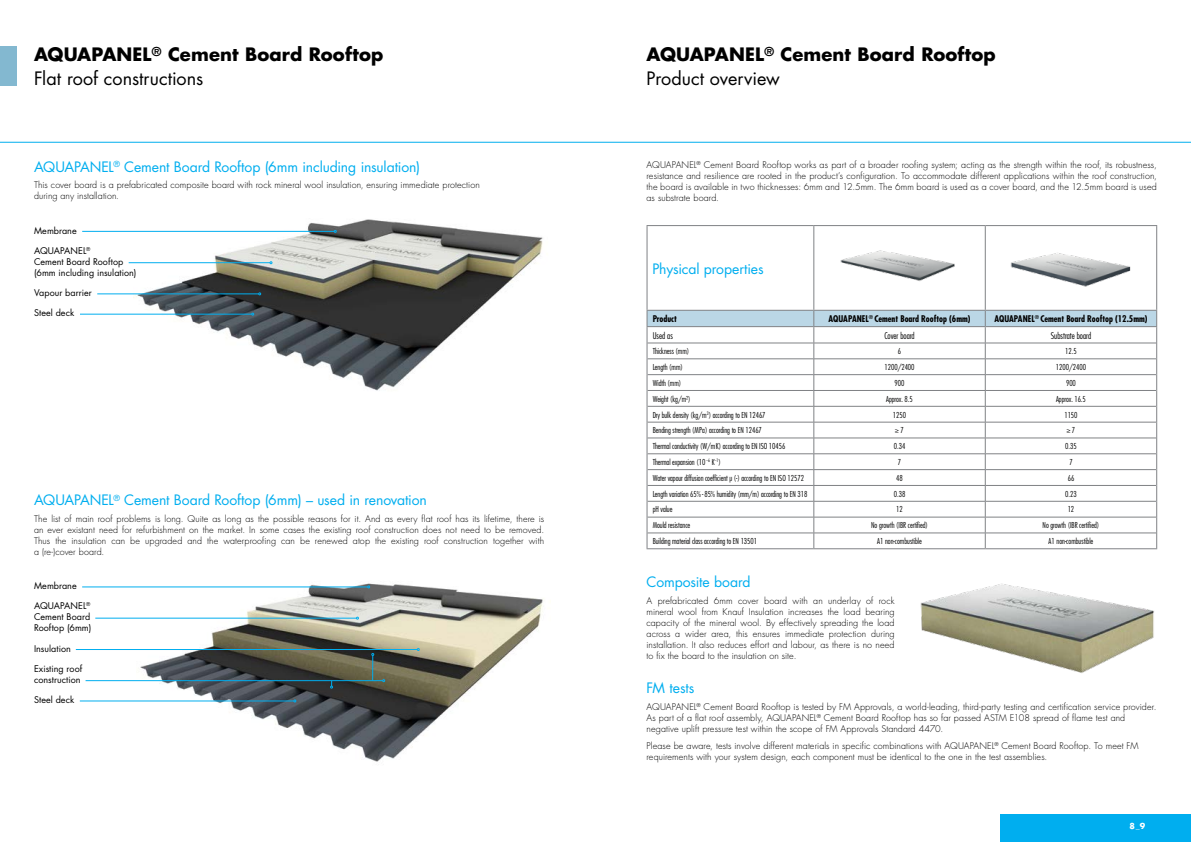
<style>
.page{position:relative;width:1191px;height:842px;background:#fff}
.page>*{position:absolute;margin:0;border:0;box-sizing:border-box;transform-origin:0 0}
.t1{font:700 18px/24px "Futura LT Pro";letter-spacing:.005em;color:#000}
.t2{font:14px "Futura LT Pro";letter-spacing:-.01em;color:#00aeef}
.t3{font:300 9px/11px "Futura LT Pro";letter-spacing:.01em;color:#000;text-align:justify}
.t4{font:9px/11px "Futura LT Pro";letter-spacing:.005em;color:#000}
.t5{font:700 condensed 9px "Futura LT Pro";color:#000}
.t6{font:300 condensed 9px "Futura LT Pro";color:#000}
.t7{font:300 condensed 8px "Futura LT Pro";letter-spacing:-.005em;color:#000}
.t8{font:700 8px "Futura LT Pro";color:#fff}
.s1{font-weight:400}
</style>
<div class="page">
<div style="left:999px;top:814px;width:192px;height:28px;background:#00aeef"></div>
<div style="left:0;top:46px;width:17px;height:40px;background:#83b8d0"></div>
<hr style="left:814px;top:225px;width:171px;height:1px;background:#808285">
<hr style="left:985px;top:225px;width:172px;height:1px;background:#808285">
<hr style="left:985px;top:226px;width:1px;height:84px;background:#808285">
<hr style="left:646px;top:548px;width:168px;height:1px;background:#808285">
<hr style="left:814px;top:548px;width:171px;height:1px;background:#808285">
<hr style="left:985px;top:548px;width:172px;height:1px;background:#808285">
<hr style="left:1156px;top:226px;width:1px;height:84px;background:#808285">
<hr style="left:813px;top:226px;width:1px;height:84px;background:#808285">
<svg style="left:646px;top:310px;width:511px;height:238px"></svg>
<hr style="left:646px;top:225px;width:168px;height:1px;background:#808285">
<hr style="left:646px;top:226px;width:1px;height:84px;background:#808285">
<hr style="left:0;top:142px;width:1191px;height:1px;background:#00aeef">
<img style="left:920px;top:583px;width:234px;height:90px">
<img style="left:133px;top:219px;width:410px;height:172px">
<hr style="left:82px;top:231px;width:252px;height:1px;background:#00aeef">
<hr style="left:129px;top:262px;width:141px;height:1px;background:#00aeef">
<hr style="left:97px;top:294px;width:162px;height:1px;background:#00aeef">
<hr style="left:80px;top:314px;width:172px;height:1px;background:#00aeef">
<img style="left:137px;top:583px;width:406px;height:179px">
<hr style="left:80px;top:701px;width:214px;height:1px;background:#00aeef">
<hr style="left:82px;top:587px;width:286px;height:1px;background:#00aeef">
<hr style="left:95px;top:618px;width:261px;height:1px;background:#00aeef">
<hr style="left:76px;top:649px;width:341px;height:1px;background:#00aeef">
<hr style="left:86px;top:680px;width:297px;height:1px;background:#00aeef">
<svg style="left:371px;top:653px;width:3px;height:28px"></svg>
<svg style="left:330px;top:681px;width:3px;height:7px"></svg>
<img style="left:840px;top:250px;width:115px;height:31px">
<img style="left:1010px;top:253px;width:121px;height:34px">
<h1 class="t1" style="left:34px;top:41px;width:351px">AQUAPANEL<sup>®</sup> Cement Board Rooftop<br><span class="s1">Flat roof constructions</span></h1>
<h2 class="t2" style="left:34px;top:157px;width:387px">AQUAPANEL<sup>®</sup> Cement Board Rooftop (6mm including insulation)</h2>
<p class="t3" style="left:34px;top:180px;width:447px">This cover board is a prefabricated composite board with rock mineral wool insulation, ensuring immediate protection during any installation.</p>
<p class="t4" style="left:34px;top:225px;width:44px">Membrane</p>
<p class="t4" style="left:34px;top:245px;width:104px">AQUAPANEL<sup>®<br></sup>Cement Board Rooftop (6mm including insulation)</p>
<p class="t4" style="left:34px;top:287px;width:59px">Vapour barrier</p>
<p class="t4" style="left:34px;top:307px;width:42px">Steel deck</p>
<h2 class="t2" style="left:34px;top:490px;width:394px">AQUAPANEL<sup>®</sup> Cement Board Rooftop (6mm) – used in renovation</h2>
<p class="t3" style="left:34px;top:513px;width:512px">The list of main roof problems is long. Quite as long as the possible reasons for it. And as every flat roof has its lifetime, there is an ever existant need for refurbishment on the market. In some cases the existing roof construction does not need to be removed.<br>Thus the insulation can be upgraded and the waterproofing can be renewed atop the existing roof construction together with a (re-)cover board.</p>
<p class="t4" style="left:34px;top:580px;width:44px">Membrane</p>
<p class="t4" style="left:34px;top:600px;width:59px;text-align:justify">AQUAPANEL<sup>® </sup>Cement Board Rooftop (6mm)</p>
<p class="t4" style="left:34px;top:643px;width:38px">Insulation</p>
<p class="t4" style="left:34px;top:663px;width:50px">Existing roof construction</p>
<p class="t4" style="left:34px;top:694px;width:42px">Steel deck</p>
<h1 class="t1" style="left:646px;top:41px;width:351px">AQUAPANEL<sup>®</sup> Cement Board Rooftop<br><span class="s1">Product overview</span></h1>
<p class="t3" style="left:646px;top:159px;width:512px">AQUAPANEL<sup>®</sup> Cement Board Rooftop works as part of a broader roofing system; acting as the strength within the roof, its robustness, resistance and resilience are rooted in the product’s configuration. To accommodate different applications within the roof construction, the board is available in two thicknesses: 6mm and 12.5mm. The 6mm board is used as a cover board, and the 12.5mm board is used as substrate board.</p>
<h2 class="t2" style="left:652px;top:259px;width:113px">Physical properties</h2>
<p class="t5" style="left:652px;top:313px;width:26px">Product</p>
<p class="t5" style="left:828px;top:313px;width:144px">AQUAPANEL<sup>®</sup> Cement Board Rooftop (6mm)</p>
<p class="t5" style="left:994px;top:313px;width:155px">AQUAPANEL<sup>®</sup> Cement Board Rooftop (12.5mm)</p>
<p class="t6" style="left:652px;top:329px;width:22px">Used as</p>
<p class="t6" style="left:884px;top:329px;width:32px">Cover board</p>
<p class="t6" style="left:1050px;top:329px;width:42px">Substrate board</p>
<p class="t7" style="left:652px;top:346px;width:38px">Thickness (mm)</p>
<p class="t7" style="left:898px;top:346px;width:5px">6</p>
<p class="t7" style="left:1065px;top:346px;width:13px">12.5</p>
<p class="t7" style="left:652px;top:362px;width:32px">Length (mm)</p>
<p class="t7" style="left:884px;top:362px;width:32px">1200/2400</p>
<p class="t7" style="left:1056px;top:362px;width:32px">1200/2400</p>
<p class="t7" style="left:652px;top:378px;width:30px">Width (mm)</p>
<p class="t7" style="left:894px;top:378px;width:11px">900</p>
<p class="t7" style="left:1066px;top:378px;width:11px">900</p>
<p class="t7" style="left:652px;top:394px;width:39px">Weight (kg/m²)</p>
<p class="t7" style="left:886px;top:394px;width:28px">Approx. 8.5</p>
<p class="t7" style="left:1056px;top:394px;width:31px">Approx. 16.5</p>
<p class="t7" style="left:652px;top:409px;width:114px">Dry bulk density (kg/m<sup>3</sup>) according to EN 12467</p>
<p class="t7" style="left:893px;top:409px;width:15px">1250</p>
<p class="t7" style="left:1064px;top:409px;width:15px">1150</p>
<p class="t7" style="left:652px;top:425px;width:111px">Bending strength (MPa) according to EN 12467</p>
<p class="t7" style="left:895px;top:425px;width:10px">≥ 7</p>
<p class="t7" style="left:1066px;top:425px;width:10px">≥ 7</p>
<p class="t7" style="left:652px;top:441px;width:134px">Thermal conductivity (W/mK) according to EN ISO 10456</p>
<p class="t7" style="left:893px;top:441px;width:13px">0.34</p>
<p class="t7" style="left:1065px;top:441px;width:13px">0.35</p>
<p class="t7" style="left:652px;top:457px;width:70px">Thermal expansion (10 <sup>−6</sup> K<sup>−1</sup>)</p>
<p class="t7" style="left:898px;top:457px;width:5px">7</p>
<p class="t7" style="left:1069px;top:457px;width:5px">7</p>
<p class="t7" style="left:652px;top:473px;width:153px">Water vapour diffusion coefficient μ (-) according to EN ISO 12572</p>
<p class="t7" style="left:896px;top:473px;width:8px">48</p>
<p class="t7" style="left:1067px;top:473px;width:8px">66</p>
<p class="t7" style="left:652px;top:489px;width:156px">Length variation 65% - 85% humidity (mm/m) according to EN 318</p>
<p class="t7" style="left:893px;top:489px;width:13px">0.38</p>
<p class="t7" style="left:1065px;top:489px;width:13px">0.23</p>
<p class="t7" style="left:652px;top:504px;width:21px">pH value</p>
<p class="t7" style="left:896px;top:504px;width:8px">12</p>
<p class="t7" style="left:1067px;top:504px;width:8px">12</p>
<p class="t7" style="left:652px;top:520px;width:39px">Mould resistance</p>
<p class="t7" style="left:871px;top:520px;width:58px">No growth (IBR certified)</p>
<p class="t7" style="left:1042px;top:520px;width:58px">No growth (IBR certified)</p>
<p class="t7" style="left:652px;top:536px;width:106px">Building material class according to EN 13501</p>
<p class="t7" style="left:877px;top:536px;width:46px">A1 non-combustible</p>
<p class="t7" style="left:1048px;top:536px;width:46px">A1 non-combustible</p>
<h2 class="t2" style="left:646px;top:573px;width:105px">Composite board</h2>
<p class="t3" style="left:646px;top:595px;width:250px">A prefabricated 6mm cover board with an underlay of rock mineral wool from Knauf Insulation increases the load bearing capacity of the mineral wool. By effectively spreading the load across a wider area, this ensures immediate protection during installation. It also reduces effort and labour, as there is no need to fix the board to the insulation on site.</p>
<h2 class="t2" style="left:646px;top:679px;width:49px">FM tests</h2>
<p class="t3" style="left:646px;top:701px;width:511px;text-align:left">AQUAPANEL<sup>®</sup> Cement Board Rooftop is tested by FM Approvals, a world-leading, third-party testing and certification service provider.<br>As part of a flat roof assembly, AQUAPANEL<sup>®</sup> Cement Board Rooftop has so far passed ASTM E108 spread of flame test and negative uplift pressure test within the scope of FM Approvals Standard 4470.</p>
<p class="t3" style="left:646px;top:740px;width:493px">Please be aware, tests involve different materials in specific combinations with AQUAPANEL<sup>®</sup> Cement Board Rooftop. To meet FM requirements with your system design, each component must be identical to the one in the test assemblies.</p>
<p class="t8" style="left:1129px;top:819px;width:17px">8_9</p>
</div>
